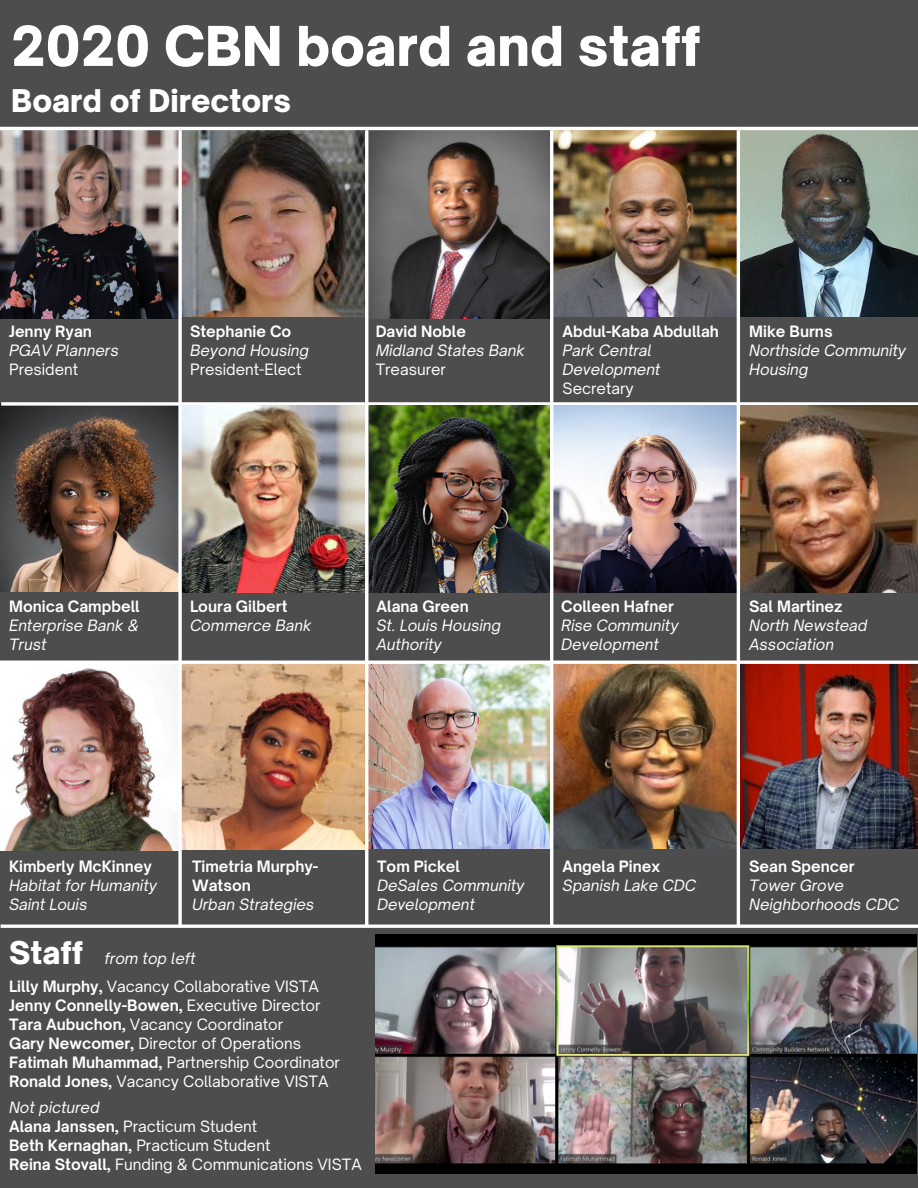
<style>
.page{position:relative;width:918px;height:1188px;background:#4d4d4d}
.page>*{position:absolute;margin:0;border:0;box-sizing:border-box;transform-origin:0 0}
.t1{font:900 52.5px "Open Sauce One";color:#fff}
.t2{font:900 30px "Open Sauce One";color:#fff}
.t3{font:italic 15px/19.2px "Open Sauce One";color:#fff}
.t4{font:15px "Open Sauce One";color:#fff}
.t5{font:700 15px/19.2px "Open Sauce One";color:#fff}
.s1{font-weight:700}
.s2{font-weight:400}
</style>
<div class="page">
<img style="left:0;top:130px;width:365px;height:188px">
<img style="left:368px;top:130px;width:182px;height:188px">
<img style="left:553px;top:130px;width:184px;height:187px">
<img style="left:740px;top:130px;width:178px;height:187px">
<img style="left:0;top:404px;width:365px;height:188px">
<svg style="left:1px;top:402px;width:917px;height:4px;background:#ebebeb"></svg>
<img style="left:370px;top:405px;width:180px;height:187px">
<img style="left:553px;top:405px;width:365px;height:187px">
<img style="left:0;top:664px;width:178px;height:186px">
<img style="left:182px;top:664px;width:183px;height:186px">
<img style="left:368px;top:664px;width:182px;height:185px">
<img style="left:553px;top:664px;width:184px;height:185px">
<svg style="left:178px;top:130px;width:4px;height:795px;background:#ebebea"></svg>
<hr style="left:550px;top:130px;width:3px;height:797px;background:#fff">
<hr style="left:365px;top:130px;width:3px;height:797px;background:#fff">
<hr style="left:737px;top:130px;width:3px;height:797px;background:#fff">
<img style="left:740px;top:664px;width:178px;height:185px">
<hr style="left:0;top:661px;width:918px;height:3px;background:#fff">
<hr style="left:1px;top:925px;width:917px;height:3px;background:#fff">
<hr style="left:0;top:127px;width:918px;height:3px;background:#fff">
<img style="left:376px;top:935px;width:541px;height:238px">
<p class="t1" style="left:11px;top:13px;width:691px">2020 CBN board and staff</p>
<p class="t2" style="left:11px;top:82px;width:281px">Board of Directors</p>
<p class="t5" style="left:9px;top:321px;width:84px">Jenny Ryan</p>
<p class="t3" style="left:9px;top:340px;width:111px">PGAV Planners</p>
<p class="t4" style="left:9px;top:360px;width:71px">President</p>
<p class="t5" style="left:190px;top:321px;width:103px">Stephanie Co</p>
<p class="t3" style="left:190px;top:340px;width:120px">Beyond Housing</p>
<p class="t4" style="left:190px;top:360px;width:113px">President-Elect</p>
<p class="t5" style="left:376px;top:321px;width:92px">David Noble</p>
<p class="t3" style="left:376px;top:340px;width:150px">Midland States Bank</p>
<p class="t4" style="left:376px;top:360px;width:72px">Treasurer</p>
<p class="t5" style="left:563px;top:321px;width:158px">Abdul-Kaba Abdullah</p>
<p class="t3" style="left:563px;top:340px;width:99px">Park Central<br>Development</p>
<p class="t4" style="left:563px;top:379px;width:73px">Secretary</p>
<p class="t5" style="left:749px;top:321px;width:85px">Mike Burns</p>
<p class="t3" style="left:749px;top:340px;width:158px">Northside Community<br>Housing</p>
<p class="t5" style="left:9px;top:597px;width:132px">Monica Campbell</p>
<p class="t3" style="left:9px;top:616px;width:131px">Enterprise Bank &amp;<br>Trust</p>
<p class="t5" style="left:190px;top:597px;width:99px">Loura Gilbert</p>
<p class="t3" style="left:190px;top:616px;width:123px">Commerce Bank</p>
<p class="t5" style="left:377px;top:597px;width:94px">Alana Green</p>
<p class="t3" style="left:377px;top:616px;width:126px">St. Louis Housing<br>Authority</p>
<p class="t5" style="left:561px;top:597px;width:114px">Colleen Hafner</p>
<p class="t3" style="left:561px;top:616px;width:119px">Rise Community<br>Development</p>
<p class="t5" style="left:749px;top:597px;width:95px">Sal Martinez</p>
<p class="t3" style="left:749px;top:616px;width:120px">North Newstead<br>Association</p>
<p class="t5" style="left:9px;top:857px;width:144px">Kimberly McKinney</p>
<p class="t3" style="left:9px;top:876px;width:149px">Habitat for Humanity<br>Saint Louis</p>
<p class="t5" style="left:192px;top:857px;width:128px">Timetria Murphy-<br>Watson</p>
<p class="t3" style="left:192px;top:895px;width:124px">Urban Strategies</p>
<p class="t2" style="left:9px;top:934px;width:75px">Staff</p>
<p class="t4" style="left:9px;top:977px;width:311px"><span class="s1">Lilly Murphy,</span> Vacancy Collaborative VISTA</p>
<p class="t5" style="left:9px;top:995px;width:313px">Jenny Connelly-Bowen, <span class="s2">Executive Director</span></p>
<p class="t4" style="left:9px;top:1015px;width:276px"><span class="s1">Tara Aubuchon,</span> Vacancy Coordinator</p>
<p class="t4" style="left:9px;top:1034px;width:293px"><span class="s1">Gary Newcomer,</span> Director of Operations</p>
<p class="t4" style="left:9px;top:1053px;width:332px"><span class="s1">Fatimah Muhammad,</span> Partnership Coordinator</p>
<p class="t4" style="left:9px;top:1072px;width:321px"><span class="s1">Ronald Jones,</span> Vacancy Collaborative VISTA</p>
<p class="t3" style="left:9px;top:1098px;width:92px">Not pictured</p>
<p class="t4" style="left:9px;top:1117px;width:250px"><span class="s1">Alana Janssen,</span> Practicum Student</p>
<p class="t4" style="left:9px;top:1136px;width:263px"><span class="s1">Beth Kernaghan,</span> Practicum Student</p>
<p class="t4" style="left:9px;top:1155px;width:354px"><span class="s1">Reina Stovall,</span> Funding &amp; Communications VISTA</p>
<p class="t3" style="left:105px;top:949px;width:92px">from top left</p>
<p class="t5" style="left:377px;top:857px;width:85px">Tom Pickel</p>
<p class="t3" style="left:377px;top:876px;width:149px">DeSales Community<br>Development</p>
<p class="t5" style="left:563px;top:857px;width:99px">Angela Pinex</p>
<p class="t3" style="left:563px;top:876px;width:135px">Spanish Lake CDC</p>
<p class="t5" style="left:749px;top:857px;width:107px">Sean Spencer</p>
<p class="t3" style="left:749px;top:876px;width:151px">Tower Grove<br>Neighborhoods CDC</p>
</div>
